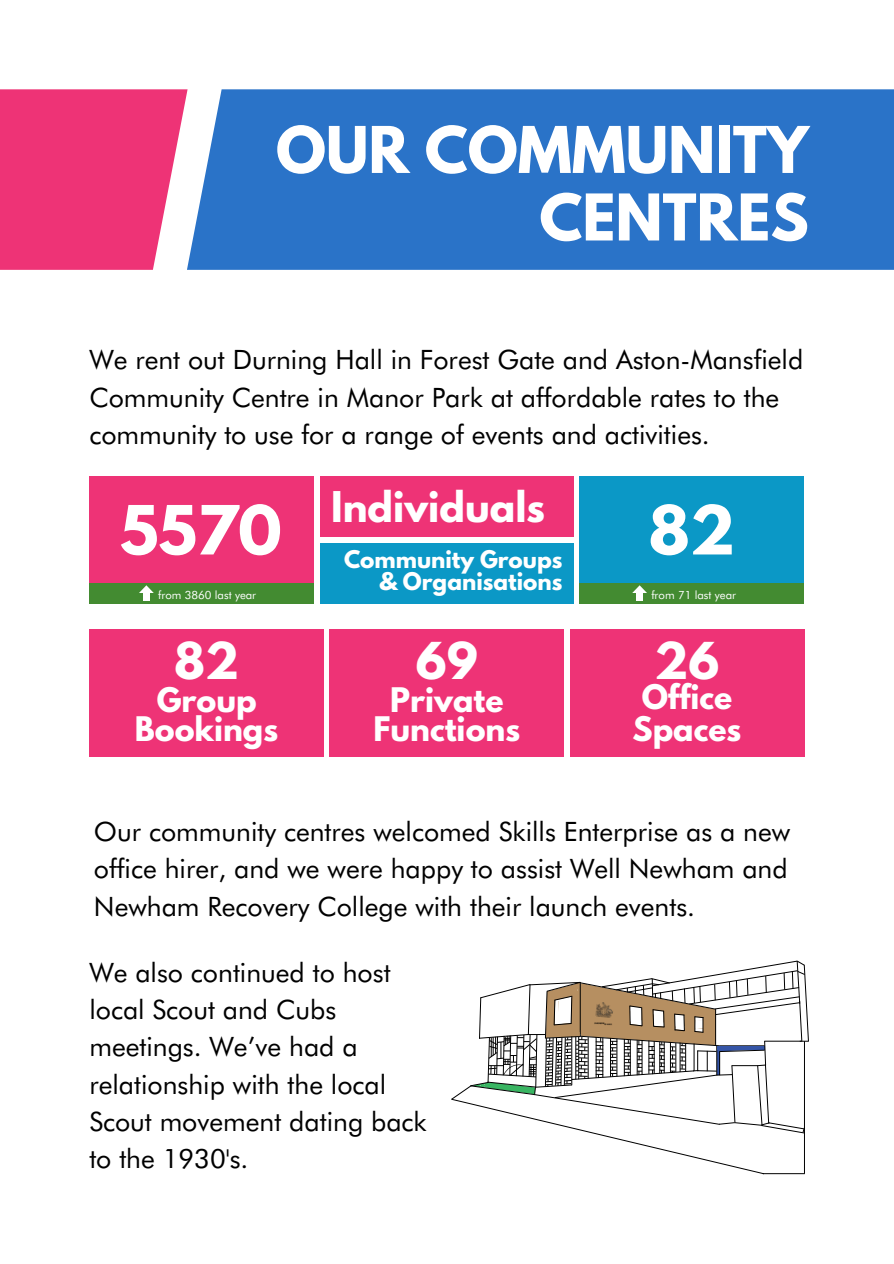
<style>
.page{position:relative;width:894px;height:1264px;background:#fff}
.page>*{position:absolute;margin:0;border:0;box-sizing:border-box;transform-origin:0 0}
.t1{font:700 60px "League Spartan";color:#fff}
.t2{font:700 57px/67.5px "League Spartan";color:#fff;text-align:right}
.t3{font:700 45px "League Spartan";color:#fff}
.t4{font:700 37.5px "League Spartan";color:#fff}
.t5{font:700 30px/29.2px "League Spartan";color:#fff;text-align:center}
.t6{font:26.7px/37.2px "Futura BT";color:#000}
.t7{font:700 21.6px/21.3px "League Spartan";color:#fff;text-align:right}
.t8{font:11.4px "Futura BT";color:#fff}
.t9{font:600 2.25px "Poppins";color:#000}
</style>
<div class="page">
<div style="left:187px;top:89px;width:706px;height:181px;background:#2a73c8"></div>
<svg style="left:0;top:89px;width:187px;height:181px;background:#ef4582"></svg>
<div style="left:579px;top:476px;width:225px;height:127px;background:#0b98c6"></div>
<div style="left:579px;top:583px;width:225px;height:20px;background:#438b31"></div>
<div style="left:636px;top:593px;width:6px;height:7px;background:#fff"></div>
<svg style="left:632px;top:585px;width:15px;height:8px"></svg>
<div style="left:89px;top:476px;width:225px;height:127px;background:#ee3376"></div>
<div style="left:320px;top:476px;width:253px;height:61px;background:#ee3376"></div>
<div style="left:320px;top:542px;width:253px;height:61px;background:#0b98c6"></div>
<div style="left:89px;top:583px;width:225px;height:20px;background:#438b31"></div>
<div style="left:143px;top:593px;width:6px;height:7px;background:#fff"></div>
<svg style="left:139px;top:585px;width:15px;height:8px"></svg>
<div style="left:569px;top:629px;width:235px;height:128px;background:#ee3376"></div>
<div style="left:89px;top:629px;width:234px;height:128px;background:#ee3376"></div>
<div style="left:329px;top:629px;width:235px;height:128px;background:#ee3376"></div>
<svg style="left:451px;top:960px;width:358px;height:214px"></svg>
<h1 class="t2" style="left:276px;top:123px;width:534px">OUR COMMUNITY<br>CENTRES</h1>
<h4 class="t6" style="left:89px;top:341px;width:715px">We rent out Durning Hall in Forest Gate and Aston-Mansfield<br>Community Centre in Manor Park at affordable rates to the community to use for a range of events and activities.</h4>
<h2 class="t4" style="left:331px;top:488px;width:215px">Individuals</h2>
<h5 class="t1" style="left:120px;top:500px;width:163px">5570</h5>
<p class="t1" style="left:648px;top:500px;width:88px">82</p>
<p class="t7" style="left:344px;top:551px;width:220px">Community Groups &amp; Organisations</p>
<p class="t8" style="left:158px;top:587px;width:100px">from 3860 last year</p>
<h3 class="t3" style="left:174px;top:638px;width:66px">82</h3>
<p class="t3" style="left:654px;top:638px;width:66px">26</p>
<p class="t5" style="left:135px;top:688px;width:145px">Group<br>Bookings</p>
<h3 class="t5" style="left:632px;top:684px;width:110px;line-height:32.7px">Office<br>Spaces</h3>
<h1 class="t8" style="left:651px;top:587px;width:86px">from 71 last year</h1>
<h3 class="t3" style="left:415px;top:638px;width:64px">69</h3>
<p class="t5" style="left:373px;top:688px;width:148px">Private<br>Functions</p>
<h4 class="t6" style="left:94px;top:813px;width:697px;text-align:justify">Our community centres welcomed Skills Enterprise as a new office hirer, and we were happy to assist Well Newham and Newham Recovery College with their launch events.</h4>
<h4 class="t6" style="left:89px;top:953px;width:339px">We also continued to host local Scout and Cubs meetings. We’ve had a relationship with the local<br>Scout movement dating back to the 1930's.</h4>
<p class="t9" style="left:594px;top:1021px;width:19px;rotate:5deg">DURNGING HALL</p>
</div>
